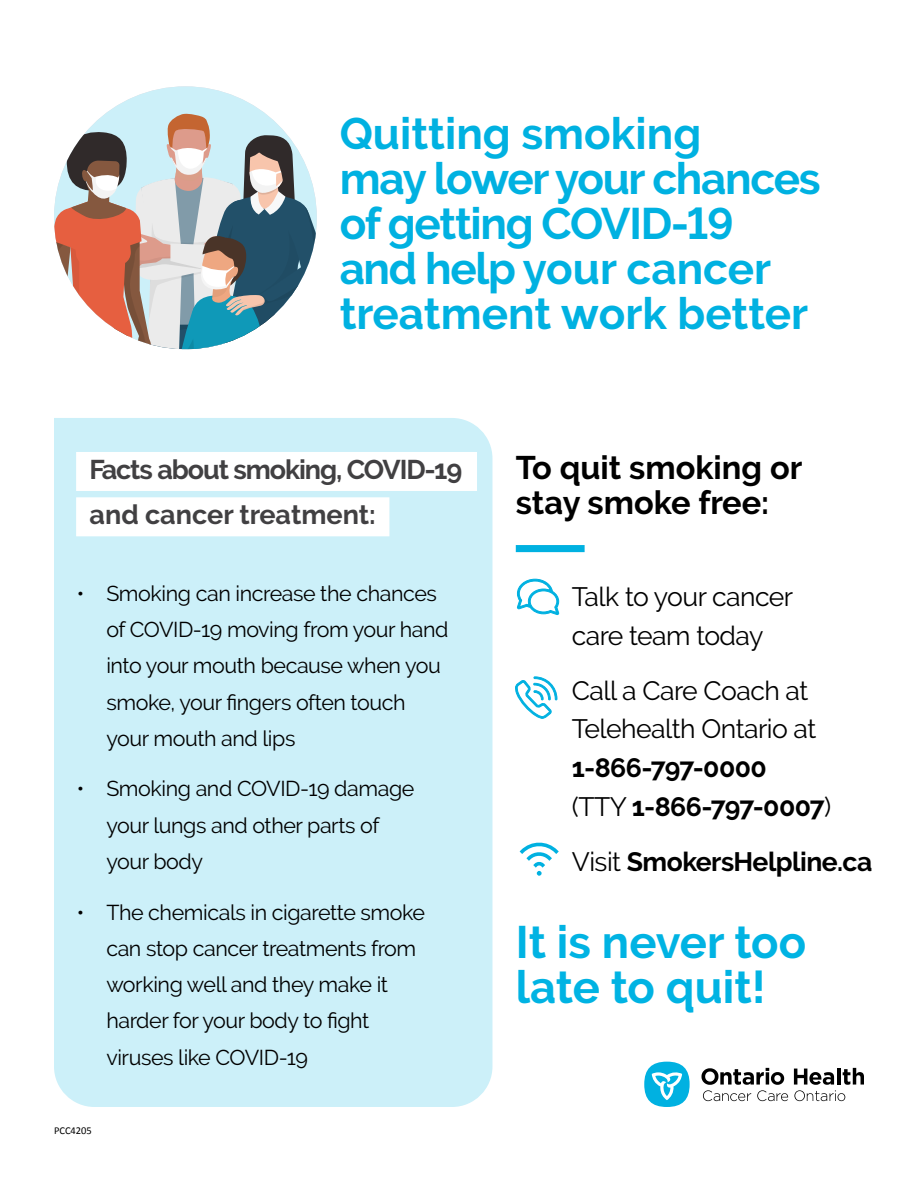
<style>
.page{position:relative;width:918px;height:1188px;background:#fff}
.page>*{position:absolute;margin:0;border:0;box-sizing:border-box;transform-origin:0 0}
.t1{font:700 45.3px/45px "Raleway";color:#00b3e3}
.t2{font:700 43.95px/45px "Raleway";letter-spacing:-.015em;color:#00b1e1}
.t3{font:700 32.55px/35.4px "Raleway";color:#000}
.t4{font:700 27px/45.3px "Raleway";letter-spacing:-.04em;color:#414042}
.t5{font:26.55px/39px "Raleway";letter-spacing:-.02em;color:#000}
.t6{font:700 26.55px/38.8px "Raleway";letter-spacing:-.02em;color:#000}
.t7{font:21.45px/36.3px "Raleway";letter-spacing:-.02em;color:#000}
.t8{font:10.5px "Calibri";color:#000}
.s1{font-weight:400}
</style>
<div class="page">
<div style="left:54px;top:418px;width:438px;height:689px;background:#ccf0f9"></div>
<div style="left:516px;top:545px;width:69px;height:7px;background:#00b1e1"></div>
<svg style="left:515px;top:676px;width:43px;height:43px"></svg>
<svg style="left:516px;top:578px;width:43px;height:37px"></svg>
<svg style="left:520px;top:842px;width:39px;height:34px"></svg>
<div style="left:644px;top:1062px;width:46px;height:45px;background:#00b1e1;border-radius:50%"></div>
<svg style="left:652px;top:1072px;width:30px;height:28px"></svg>
<svg style="left:701px;top:1068px;width:87px;height:33px"></svg>
<svg style="left:794px;top:1068px;width:70px;height:33px"></svg>
<div style="left:54px;top:86px;width:263px;height:263px;background:#ccf0f9;border-radius:131px"></div>
<svg style="left:54px;top:113px;width:263px;height:236px"></svg>
<div style="left:76px;top:452px;width:401px;height:39px;background:#fff"></div>
<div style="left:76px;top:497px;width:313px;height:39px;background:#fff"></div>
<h2 class="t2" style="left:340px;top:111px;width:482px">Quitting smoking<br>may lower your chances of getting COVID-19 and help your cancer treatment work better</h2>
<p class="t4" style="left:90px;top:447px;width:374px">Facts about smoking, COVID-19 and cancer treatment:</p>
<p class="t7" style="left:106px;top:575px;width:344px;text-indent:-30px">• Smoking can increase the chances of COVID-19 moving from your hand into your mouth because when you smoke, your fingers often touch your mouth and lips</p>
<p class="t7" style="left:106px;top:771px;width:310px;text-indent:-30px">• Smoking and COVID-19 damage your lungs and other parts of your body</p>
<p class="t7" style="left:106px;top:894px;width:320px;text-indent:-30px">• The chemicals in cigarette smoke can stop cancer treatments from working well and they make it harder for your body to fight viruses like COVID-19</p>
<p class="t8" style="left:54px;top:1124px;width:39px">PCC4205</p>
<h3 class="t3" style="left:516px;top:450px;width:288px">To quit smoking or stay smoke free:</h3>
<p class="t5" style="left:572px;top:577px;width:223px">Talk to your cancer care team today</p>
<p class="t5" style="left:572px;top:671px;width:246px">Call a Care Coach at<br>Telehealth Ontario at</p>
<p class="t6" style="left:572px;top:749px;width:261px">1-866-797-0000<br><span class="s1">(TTY</span> 1-866-797-0007<span class="s1">)</span></p>
<p class="t6" style="left:572px;top:842px;width:302px"><span class="s1">Visit</span> SmokersHelpline.ca</p>
<h1 class="t1" style="left:516px;top:920px;width:292px">It is never too late to quit!</h1>
</div>
